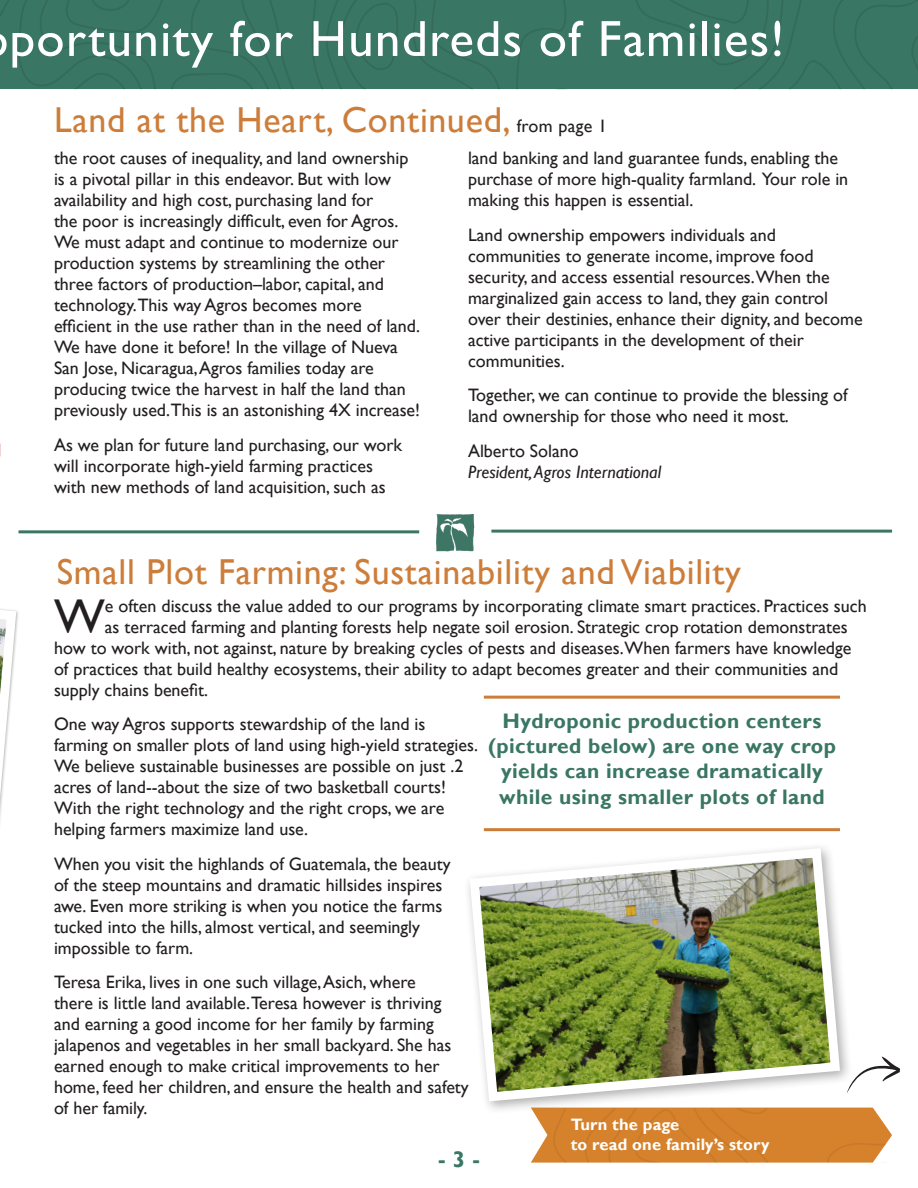
<style>
.page{position:relative;width:918px;height:1188px;background:#fff}
.page>*{position:absolute;margin:0;border:0;box-sizing:border-box;transform-origin:0 0}
.t1{font:51px "Gill Sans";letter-spacing:.025em;color:#fff}
.Article_Paragraph{font:48.75px "Gill Sans";color:#231f20}
.Article_Header{font:36px "Gill Sans";letter-spacing:.02em;color:#cd7d3a}
.Article_Header-2{font:700 22.5px "Gill Sans";color:#3a7664}
.Article_Header-3{font:700 21px/25.2px "Gill Sans";letter-spacing:.02em;color:#3a7664;text-align:center}
.Article_Paragraph-2{font:18px/21px "Gill Sans";color:#231f20}
.Article_Paragraph-3{font:italic 18px/21px "Gill Sans";color:#231f20}
.Article_Header-4{font:700 16.5px "Gill Sans";letter-spacing:.01em;color:#fff}
.s1{font-size:18px;color:#231f20}
.s2{font-style:normal}
</style>
<div class="page">
<svg style="left:0;top:609px;width:18px;height:211px"></svg>
<svg style="left:531px;top:1114px;width:361px;height:49px"></svg>
<img style="left:549px;top:1108px;width:336px;height:55px">
<div style="left:0;top:0;width:918px;height:90px;background:#3a7664"></div>
<div style="left:463px;top:842px;width:390px;height:272px;background:#231f20;opacity:.36"></div>
<img style="left:465px;top:843px;width:380px;height:263px">
<svg style="left:847px;top:1056px;width:53px;height:38px"></svg>
<hr style="left:19px;top:530px;width:400px;height:3px;background:#3a7664">
<hr style="left:491px;top:530px;width:401px;height:3px;background:#3a7664">
<img style="left:436px;top:514px;width:39px;height:38px">
<hr style="left:484px;top:696px;width:356px;height:3px;background:#cd7d3a">
<hr style="left:484px;top:828px;width:356px;height:3px;background:#cd7d3a">
<h1 class="t1" style="left:10px;top:9px;width:776px">portunity for Hundreds of Families!</h1>
<p class="Article_Header" style="left:54px;top:99px;width:555px">Land at the Heart, Continued, <span class="s1">from page 1</span></p>
<p class="Article_Paragraph-2" style="left:54px;top:148px;width:368px">the root causes of inequality, and land ownership is a pivotal pillar in this endeavor. But with low availability and high cost, purchasing land for<br>the poor is increasingly difficult, even for Agros.<br>We must adapt and continue to modernize our production systems by streamlining the other three factors of production–labor, capital, and technology.This way Agros becomes more efficient in the use rather than in the need of land.<br>We have done it before! In the village of Nueva San Jose, Nicaragua, Agros families today are producing twice the harvest in half the land than previously used.This is an astonishing 4X increase!</p>
<p class="Article_Paragraph-2" style="left:54px;top:435px;width:350px">As we plan for future land purchasing, our work will incorporate high-yield farming practices with new methods of land acquisition, such as</p>
<p class="Article_Paragraph-2" style="left:468px;top:148px;width:382px">land banking and land guarantee funds, enabling the purchase of more high-quality farmland. Your role in making this happen is essential.</p>
<p class="Article_Paragraph-2" style="left:468px;top:225px;width:396px">Land ownership empowers individuals and communities to generate income, improve food security, and access essential resources.When the marginalized gain access to land, they gain control over their destinies, enhance their dignity, and become active participants in the development of their communities.</p>
<p class="Article_Paragraph-2" style="left:468px;top:385px;width:381px">Together, we can continue to provide the blessing of land ownership for those who need it most.</p>
<p class="Article_Paragraph-3" style="left:468px;top:440px;width:195px"><span class="s2">Alberto Solano<br></span>President, Agros International</p>
<p class="Article_Header" style="left:57px;top:551px;width:686px">Small Plot Farming: Sustainability and Viability</p>
<p class="Article_Paragraph" style="left:54px;top:588px;width:52px">W</p>
<p class="Article_Paragraph-2" style="left:105px;top:596px;width:763px">e often discuss the value added to our programs by incorporating climate smart practices. Practices such</p>
<p class="Article_Paragraph-2" style="left:105px;top:617px;width:744px">as terraced farming and planting forests help negate soil erosion. Strategic crop rotation demonstrates</p>
<p class="Article_Paragraph-2" style="left:54px;top:638px;width:799px">how to work with, not against, nature by breaking cycles of pests and diseases.When farmers have knowledge</p>
<p class="Article_Paragraph-2" style="left:54px;top:659px;width:786px">of practices that build healthy ecosystems, their ability to adapt becomes greater and their communities and</p>
<p class="Article_Paragraph-2" style="left:54px;top:680px;width:156px">supply chains benefit.</p>
<p class="Article_Paragraph-2" style="left:54px;top:714px;width:426px">One way Agros supports stewardship of the land is farming on smaller plots of land using high-yield strategies.<br>We believe sustainable businesses are possible on just .2 acres of land--about the size of two basketball courts!<br>With the right technology and the right crops, we are helping farmers maximize land use.</p>
<p class="Article_Paragraph-2" style="left:54px;top:854px;width:398px">When you visit the highlands of Guatemala, the beauty</p>
<p class="Article_Paragraph-2" style="left:54px;top:875px;width:390px">of the steep mountains and dramatic hillsides inspires awe. Even more striking is when you notice the farms tucked into the hills, almost vertical, and seemingly impossible to farm.</p>
<p class="Article_Paragraph-2" style="left:54px;top:972px;width:416px">Teresa Erika, lives in one such village, Asich, where<br>there is little land available.Teresa however is thriving and earning a good income for her family by farming jalapenos and vegetables in her small backyard. She has earned enough to make critical improvements to her home, feed her children, and ensure the health and safety of her family.</p>
<p class="Article_Header-3" style="left:488px;top:709px;width:349px">Hydroponic production centers (pictured below) are one way crop yields can increase dramatically while using smaller plots of land</p>
<p class="Article_Header-4" style="left:571px;top:1115px;width:110px">Turn the page</p>
<p class="Article_Header-4" style="left:571px;top:1134px;width:200px">to read one family’s story</p>
<p class="Article_Header-2" style="left:438px;top:1146px;width:43px">- 3 -</p>
</div>
